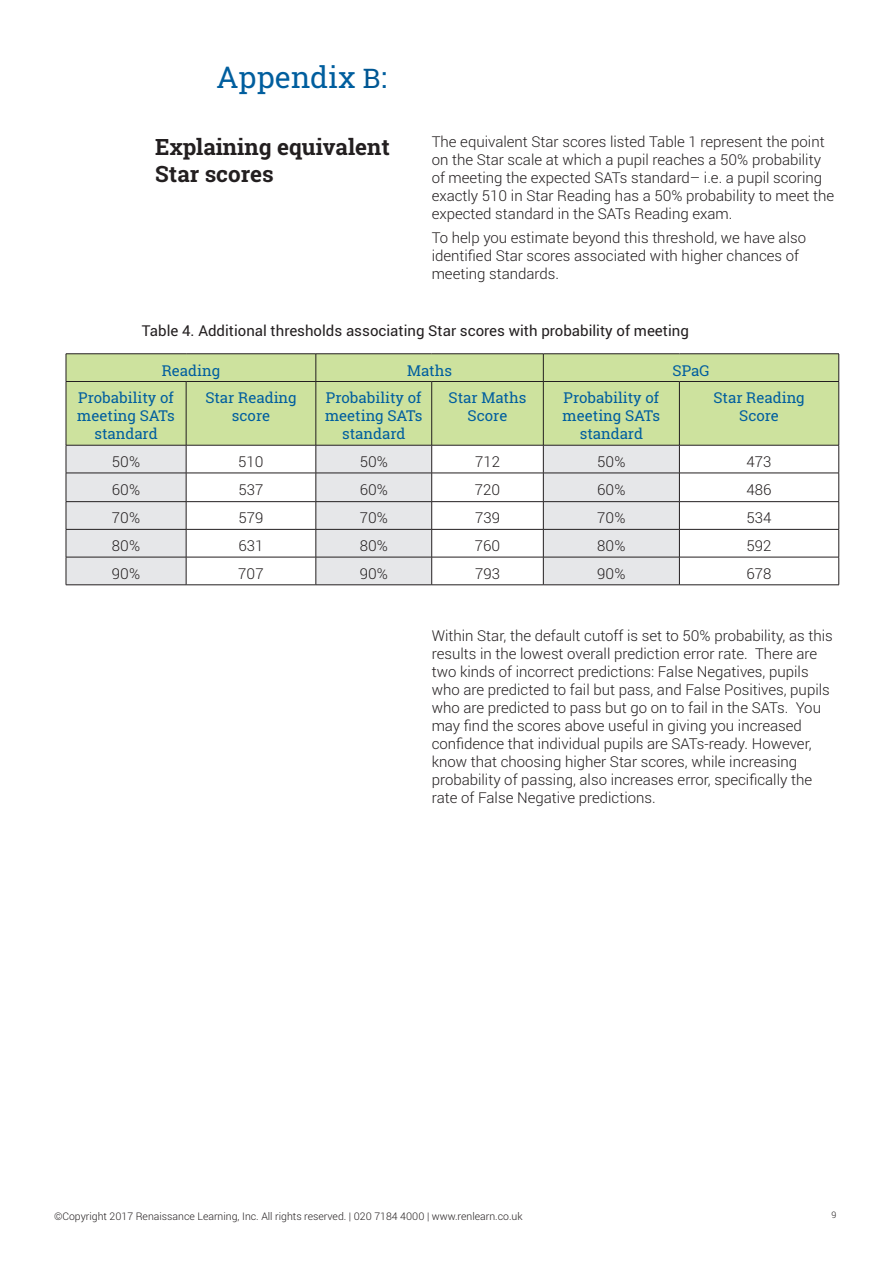
<style>
.page{position:relative;width:893px;height:1263px;background:#fff}
.page>*{position:absolute;margin:0;border:0;box-sizing:border-box;transform-origin:0 0}
.content{font:30px "Roboto Slab";color:#005e9e}
.content-2{font:700 22.5px/27px "Roboto Slab";color:#231f20}
.content-3{font:300 15px/18px "Roboto";color:#231f20}
.content-4{font:15px/18px "Roboto Slab";color:#005e9e;text-align:center}
.content-5{font:15px "Roboto";color:#231f20}
.t1{font:300 10.5px "Roboto";color:#231f20}
.t2{font:300 9px "Roboto";color:#231f20}
.s1{font-size:27px;color:#005793}
</style>
<div class="page">
<div style="left:67px;top:354px;width:771px;height:91px;background:#cde29e"></div>
<div style="left:67px;top:446px;width:119px;height:138px;background:#e6e7e9"></div>
<svg style="left:187px;top:446px;width:651px;height:138px"></svg>
<hr style="left:66px;top:353px;width:120px;height:1px;background:#231f20">
<svg style="left:66px;top:354px;width:1px;height:27px"></svg>
<hr style="left:186px;top:353px;width:130px;height:1px;background:#231f20">
<hr style="left:316px;top:353px;width:116px;height:1px;background:#231f20">
<svg style="left:316px;top:354px;width:1px;height:27px"></svg>
<hr style="left:432px;top:353px;width:111px;height:1px;background:#231f20">
<hr style="left:543px;top:353px;width:136px;height:1px;background:#231f20">
<svg style="left:543px;top:354px;width:1px;height:27px"></svg>
<hr style="left:679px;top:353px;width:160px;height:1px;background:#231f20">
<svg style="left:838px;top:354px;width:1px;height:27px"></svg>
<hr style="left:66px;top:381px;width:120px;height:1px;background:#231f20">
<hr style="left:66px;top:382px;width:1px;height:63px;background:#231f20">
<hr style="left:186px;top:381px;width:130px;height:1px;background:#231f20">
<hr style="left:186px;top:382px;width:1px;height:63px;background:#231f20">
<hr style="left:316px;top:381px;width:116px;height:1px;background:#231f20">
<hr style="left:316px;top:382px;width:1px;height:63px;background:#231f20">
<hr style="left:432px;top:381px;width:111px;height:1px;background:#231f20">
<hr style="left:431px;top:382px;width:1px;height:63px;background:#231f20">
<hr style="left:543px;top:381px;width:136px;height:1px;background:#231f20">
<hr style="left:543px;top:382px;width:1px;height:63px;background:#231f20">
<hr style="left:679px;top:381px;width:160px;height:1px;background:#231f20">
<hr style="left:679px;top:382px;width:1px;height:63px;background:#231f20">
<hr style="left:838px;top:382px;width:1px;height:63px;background:#231f20">
<hr style="left:66px;top:445px;width:120px;height:1px;background:#231f20">
<hr style="left:186px;top:445px;width:130px;height:1px;background:#231f20">
<hr style="left:316px;top:445px;width:116px;height:1px;background:#231f20">
<hr style="left:432px;top:445px;width:111px;height:1px;background:#231f20">
<hr style="left:543px;top:445px;width:136px;height:1px;background:#231f20">
<hr style="left:679px;top:445px;width:160px;height:1px;background:#231f20">
<hr style="left:66px;top:473px;width:120px;height:1px;background:#231f20">
<hr style="left:186px;top:473px;width:130px;height:1px;background:#231f20">
<hr style="left:316px;top:473px;width:116px;height:1px;background:#231f20">
<hr style="left:432px;top:473px;width:111px;height:1px;background:#231f20">
<hr style="left:543px;top:473px;width:136px;height:1px;background:#231f20">
<hr style="left:679px;top:473px;width:160px;height:1px;background:#231f20">
<hr style="left:66px;top:501px;width:120px;height:1px;background:#231f20">
<hr style="left:186px;top:501px;width:130px;height:1px;background:#231f20">
<hr style="left:316px;top:501px;width:116px;height:1px;background:#231f20">
<hr style="left:432px;top:501px;width:111px;height:1px;background:#231f20">
<hr style="left:543px;top:501px;width:136px;height:1px;background:#231f20">
<hr style="left:679px;top:501px;width:160px;height:1px;background:#231f20">
<hr style="left:66px;top:529px;width:120px;height:1px;background:#231f20">
<hr style="left:186px;top:529px;width:130px;height:1px;background:#231f20">
<hr style="left:316px;top:529px;width:116px;height:1px;background:#231f20">
<hr style="left:432px;top:529px;width:111px;height:1px;background:#231f20">
<hr style="left:543px;top:529px;width:136px;height:1px;background:#231f20">
<hr style="left:679px;top:529px;width:160px;height:1px;background:#231f20">
<hr style="left:66px;top:557px;width:120px;height:1px;background:#231f20">
<svg style="left:66px;top:445px;width:1px;height:139px"></svg>
<hr style="left:186px;top:557px;width:130px;height:1px;background:#231f20">
<svg style="left:186px;top:445px;width:1px;height:139px"></svg>
<hr style="left:316px;top:557px;width:116px;height:1px;background:#231f20">
<svg style="left:316px;top:445px;width:1px;height:139px"></svg>
<hr style="left:432px;top:557px;width:111px;height:1px;background:#231f20">
<svg style="left:431px;top:445px;width:1px;height:139px"></svg>
<hr style="left:543px;top:557px;width:136px;height:1px;background:#231f20">
<svg style="left:543px;top:445px;width:1px;height:139px"></svg>
<hr style="left:679px;top:557px;width:160px;height:1px;background:#231f20">
<svg style="left:679px;top:445px;width:1px;height:139px"></svg>
<svg style="left:838px;top:445px;width:1px;height:139px"></svg>
<hr style="left:66px;top:584px;width:120px;height:1px;background:#231f20">
<hr style="left:186px;top:584px;width:130px;height:1px;background:#231f20">
<hr style="left:316px;top:584px;width:116px;height:1px;background:#231f20">
<hr style="left:432px;top:584px;width:111px;height:1px;background:#231f20">
<hr style="left:543px;top:584px;width:136px;height:1px;background:#231f20">
<hr style="left:679px;top:584px;width:160px;height:1px;background:#231f20">
<p class="content" style="left:217px;top:56px;width:172px">Appendix <span class="s1">B</span>:</p>
<p class="content-2" style="left:155px;top:133px;width:236px">Explaining equivalent<br>Star scores</p>
<p class="content-3" style="left:432px;top:132px;width:404px">The equivalent Star scores listed Table 1 represent the point on the Star scale at which a pupil reaches a 50% probability of meeting the expected SATs standard– i.e. a pupil scoring exactly 510 in Star Reading has a 50% probability to meet the expected standard in the SATs Reading exam.</p>
<p class="content-3" style="left:432px;top:228px;width:376px">To help you estimate beyond this threshold, we have also identified Star scores associated with higher chances of meeting standards.</p>
<p class="content-5" style="left:142px;top:320px;width:549px">Table 4. Additional thresholds associating Star scores with probability of meeting</p>
<p class="content-4" style="left:162px;top:361px;width:60px">Reading</p>
<p class="content-4" style="left:407px;top:361px;width:47px">Maths</p>
<p class="content-4" style="left:673px;top:361px;width:39px">SPaG</p>
<p class="content-4" style="left:77px;top:389px;width:99px">Probability of meeting SATs standard</p>
<p class="content-4" style="left:205px;top:389px;width:93px">Star Reading score</p>
<p class="content-4" style="left:325px;top:389px;width:99px">Probability of meeting SATs standard</p>
<p class="content-4" style="left:449px;top:389px;width:79px">Star Maths<br>Score</p>
<p class="content-4" style="left:563px;top:389px;width:99px">Probability of meeting SATs standard</p>
<p class="content-4" style="left:713px;top:389px;width:93px">Star Reading<br>Score</p>
<p class="content-3" style="left:112px;top:452px;width:30px">50%</p>
<p class="content-3" style="left:238px;top:452px;width:27px">510</p>
<p class="content-3" style="left:360px;top:452px;width:30px">50%</p>
<p class="content-3" style="left:475px;top:452px;width:26px">712</p>
<p class="content-3" style="left:597px;top:452px;width:30px">50%</p>
<p class="content-3" style="left:747px;top:452px;width:26px">473</p>
<p class="content-3" style="left:112px;top:480px;width:30px">60%</p>
<p class="content-3" style="left:239px;top:480px;width:26px">537</p>
<p class="content-3" style="left:360px;top:480px;width:30px">60%</p>
<p class="content-3" style="left:475px;top:480px;width:27px">720</p>
<p class="content-3" style="left:597px;top:480px;width:30px">60%</p>
<p class="content-3" style="left:747px;top:480px;width:26px">486</p>
<p class="content-3" style="left:112px;top:508px;width:30px">70%</p>
<p class="content-3" style="left:239px;top:508px;width:26px">579</p>
<p class="content-3" style="left:360px;top:508px;width:30px">70%</p>
<p class="content-3" style="left:475px;top:508px;width:26px">739</p>
<p class="content-3" style="left:597px;top:508px;width:30px">70%</p>
<p class="content-3" style="left:747px;top:508px;width:26px">534</p>
<p class="content-3" style="left:112px;top:536px;width:30px">80%</p>
<p class="content-3" style="left:239px;top:536px;width:26px">631</p>
<p class="content-3" style="left:360px;top:536px;width:30px">80%</p>
<p class="content-3" style="left:475px;top:536px;width:27px">760</p>
<p class="content-3" style="left:597px;top:536px;width:30px">80%</p>
<p class="content-3" style="left:747px;top:536px;width:26px">592</p>
<p class="content-3" style="left:112px;top:564px;width:30px">90%</p>
<p class="content-3" style="left:238px;top:564px;width:27px">707</p>
<p class="content-3" style="left:360px;top:564px;width:30px">90%</p>
<p class="content-3" style="left:475px;top:564px;width:26px">793</p>
<p class="content-3" style="left:597px;top:564px;width:30px">90%</p>
<p class="content-3" style="left:747px;top:564px;width:26px">678</p>
<p class="content-3" style="left:432px;top:626px;width:403px">Within Star, the default cutoff is set to 50% probability, as this results in the lowest overall prediction error rate. There are two kinds of incorrect predictions: False Negatives, pupils who are predicted to fail but pass, and False Positives, pupils who are predicted to pass but go on to fail in the SATs. You may find the scores above useful in giving you increased confidence that individual pupils are SATs-ready. However, know that choosing higher Star scores, while increasing probability of passing, also increases error, specifically the rate of False Negative predictions.</p>
<p class="t1" style="left:54px;top:1209px;width:470px">©Copyright 2017 Renaissance Learning, Inc. All rights reserved. | 020 7184 4000 | www.renlearn.co.uk</p>
<p class="t2" style="left:831px;top:1209px;width:6px">9</p>
</div>
